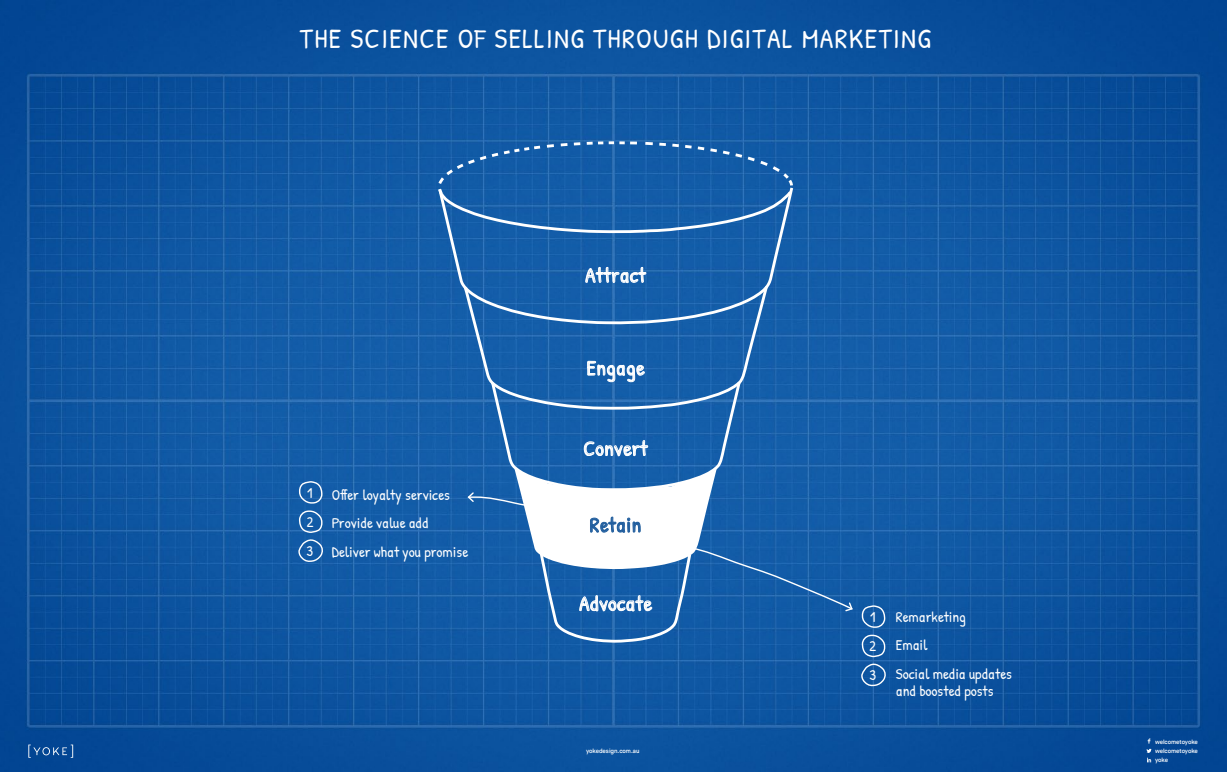
<style>
.page{position:relative;width:1227px;height:772px;background:#fff}
.page>*{position:absolute;margin:0;border:0;box-sizing:border-box;transform-origin:0 0}
.t1{font:28px "Patrick Hand";letter-spacing:.05em;color:#fff}
.t2{font:21px "Patrick Hand";letter-spacing:.02em;color:#fff}
.t3{font:21px "Patrick Hand";letter-spacing:.02em;color:#215e9e}
.t4{font:15px/28.3px "Patrick Hand";color:#fff}
.t5{font:600 6px/9.3px "Maison Neue";letter-spacing:-.01em;color:#fff;text-align:justify}
</style>
<div class="page">
<img style="left:0;top:0;width:1227px;height:771px">
<svg style="left:436px;top:184px;width:359px;height:141px;background:#1960aa"></svg>
<svg style="left:28px;top:744px;width:45px;height:13px"></svg>
<svg style="left:585px;top:257px;width:61px;height:26px;background:#437dba"></svg>
<svg style="left:436px;top:140px;width:358px;height:95px;background:#2165ac"></svg>
<svg style="left:462px;top:283px;width:308px;height:128px;background:#2368ae"></svg>
<svg style="left:298px;top:479px;width:27px;height:84px;background:#3171b2"></svg>
<svg style="left:860px;top:435px;width:28px;height:252px;background:#1d62aa"></svg>
<svg style="left:1146px;top:738px;width:6px;height:23px"></svg>
<svg style="left:466px;top:360px;width:388px;height:283px;background:#3a77b6"></svg>
<h1 class="t1" style="left:300px;top:23px;width:633px">THE SCIENCE OF SELLING THROUGH DIGITAL MARKETING</h1>
<h2 class="t2" style="left:585px;top:263px;width:62px">Attract</h2>
<h2 class="t2" style="left:587px;top:356px;width:59px">Engage</h2>
<p class="t4" style="left:306px;top:478px;width:9px;line-height:28.9px;text-align:justify">1<br>2<br>3</p>
<p class="t4" style="left:332px;top:481px;width:138px">Offer loyalty services<br>Provide value add<br>Deliver what you promise</p>
<h2 class="t2" style="left:583px;top:436px;width:66px">Convert</h2>
<h2 class="t3" style="left:590px;top:513px;width:53px">Retain</h2>
<h2 class="t2" style="left:579px;top:591px;width:74px">Advocate</h2>
<p class="t4" style="left:869px;top:602px;width:9px;line-height:28.9px;text-align:justify">1<br>2<br>3</p>
<p class="t4" style="left:896px;top:603px;width:118px">Remarketing<br>Email<br>Social media updates</p>
<p class="t4" style="left:896px;top:676px;width:99px">and boosted posts</p>
<p class="t5" style="left:586px;top:746px;width:55px">yokedesign.com.au</p>
<p class="t5" style="left:1155px;top:736px;width:44px">welcometoyoke welcometoyoke yoke</p>
</div>
